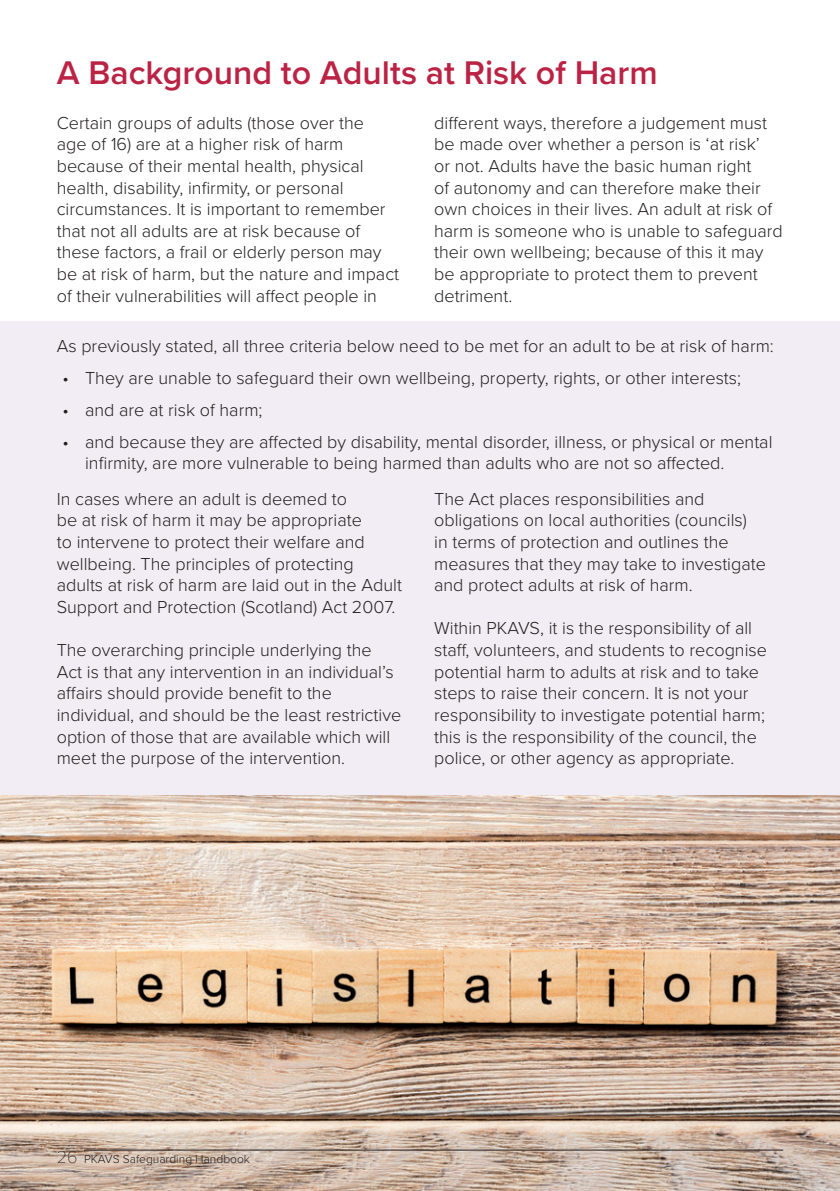
<style>
.page{position:relative;width:840px;height:1191px;background:#fff}
.page>*{position:absolute;margin:0;border:0;box-sizing:border-box;transform-origin:0 0}
.t1{font:600 34px "Proxima Nova";color:#bb2345}
.t2{font:300 18px/21.6px "Proxima Nova";color:#231f20}
.t3{font:300 12px "Proxima Nova";color:#231f20}
.s1{font-family:"Proxima Nova T";font-weight:100;font-size:18px}
</style>
<div class="page">
<div style="left:0;top:321px;width:839px;height:500px;background:#f2ecf4"></div>
<img style="left:0;top:795px;width:839px;height:396px">
<hr style="left:84px;top:1149px;width:698px;height:1px;background:#231f20">
<h1 class="t1" style="left:57px;top:47px;width:602px">A Background to Adults at Risk of Harm</h1>
<p class="t2" style="left:57px;top:111px;width:344px">Certain groups of adults (those over the<br>age of 16) are at a higher risk of harm because of their mental health, physical health, disability, infirmity, or personal circumstances. It is important to remember that not all adults are at risk because of these factors, a frail or elderly person may be at risk of harm, but the nature and impact of their vulnerabilities will affect people in</p>
<p class="t2" style="left:57px;top:334px;width:718px">As previously stated, all three criteria below need to be met for an adult to be at risk of harm:</p>
<p class="t2" style="left:62px;top:366px;width:679px">• They are unable to safeguard their own wellbeing, property, rights, or other interests;</p>
<p class="t2" style="left:62px;top:398px;width:201px">• and are at risk of harm;</p>
<p class="t2" style="left:85px;top:430px;width:688px;text-indent:-23px">• and because they are affected by disability, mental disorder, illness, or physical or mental infirmity, are more vulnerable to being harmed than adults who are not so affected.</p>
<p class="t2" style="left:434px;top:111px;width:350px">different ways, therefore a judgement must be made over whether a person is ‘at risk’<br>or not. Adults have the basic human right<br>of autonomy and can therefore make their own choices in their lives. An adult at risk of harm is someone who is unable to safeguard their own wellbeing; because of this it may be appropriate to protect them to prevent detriment.</p>
<p class="t2" style="left:57px;top:487px;width:346px">In cases where an adult is deemed to<br>be at risk of harm it may be appropriate<br>to intervene to protect their welfare and wellbeing. The principles of protecting adults at risk of harm are laid out in the Adult Support and Protection (Scotland) Act 2007.</p>
<p class="t2" style="left:57px;top:638px;width:346px">The overarching principle underlying the Act is that any intervention in an individual’s affairs should provide benefit to the individual, and should be the least restrictive option of those that are available which will meet the purpose of the intervention.</p>
<p class="t2" style="left:434px;top:487px;width:333px">The Act places responsibilities and obligations on local authorities (councils)<br>in terms of protection and outlines the measures that they may take to investigate and protect adults at risk of harm.</p>
<p class="t2" style="left:434px;top:616px;width:334px">Within PKAVS, it is the responsibility of all staff, volunteers, and students to recognise potential harm to adults at risk and to take steps to raise their concern. It is not your responsibility to investigate potential harm; this is the responsibility of the council, the police, or other agency as appropriate.</p>
<p class="t3" style="left:57px;top:1150px;width:195px"><span class="s1">26</span> PKAVS Safeguarding Handbook</p>
</div>
